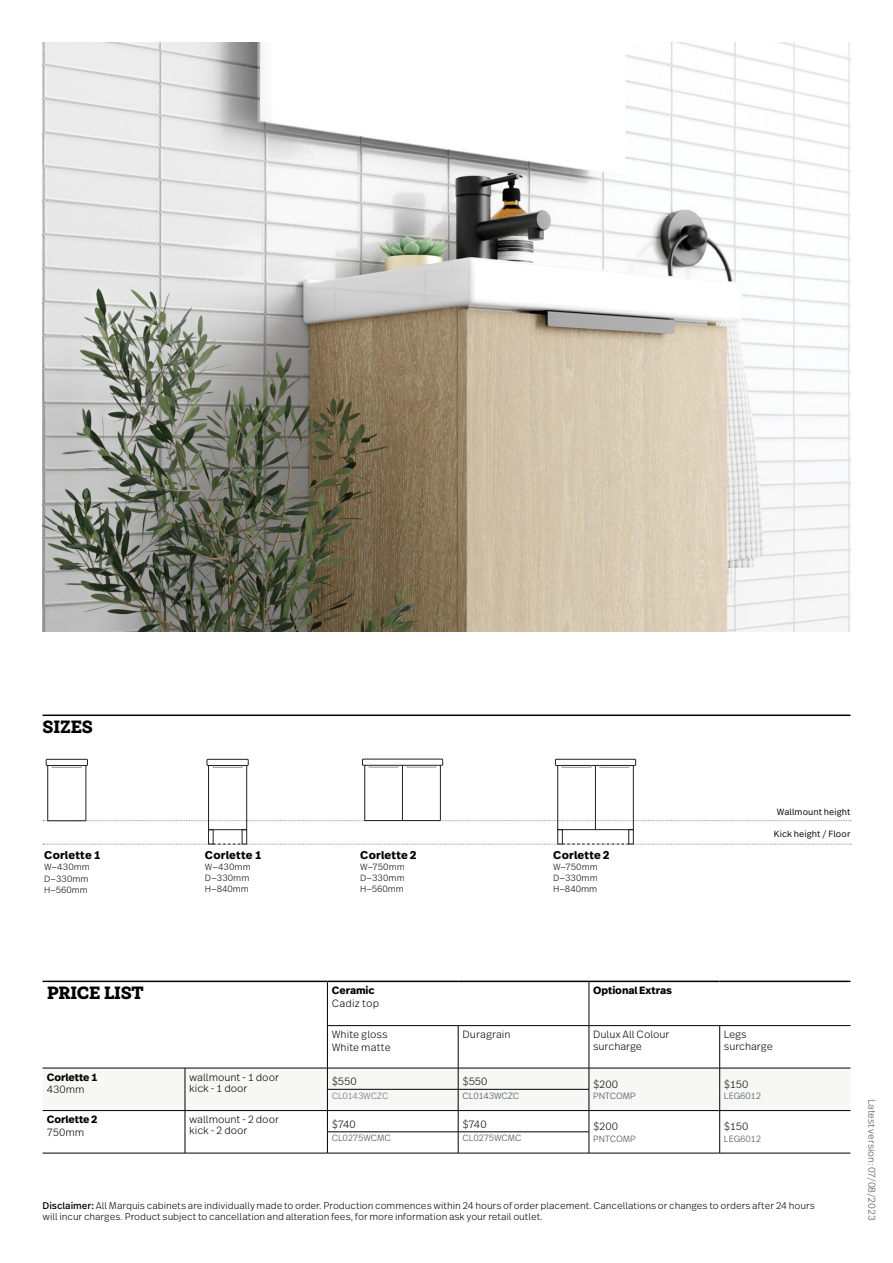
<style>
.page{position:relative;width:893px;height:1263px;background:#fff}
.page>*{position:absolute;margin:0;border:0;box-sizing:border-box;transform-origin:0 0}
.t1{font:900 18px "Weekly Pro";letter-spacing:-.03em;color:#000}
.t2{font:700 11.25px "Real Text Pro";letter-spacing:.015em;color:#000}
.t3{font:300 10.5px/11.2px "Real Text Pro";letter-spacing:-.005em;color:#000}
.t4{font:700 10.5px "Real Text Pro";letter-spacing:-.01em;color:#000}
.t5{font:300 10.5px "Real Text Pro";letter-spacing:.015em;color:#000}
.t6{font:300 9.75px/11.7px "Real Text Pro";letter-spacing:-.005em;color:#000}
.t7{font:300 9.75px "Real Text Pro";letter-spacing:-.01em;color:#4d4d4f}
.t8{font:300 9px/11.2px "Real Text Pro";letter-spacing:.005em;color:#000}
.t9{font:300 9px "Real Text Pro";letter-spacing:-.015em;color:#40474f}
.t10{font:300 9px "Real Text Pro";letter-spacing:.005em;color:#000}
.t11{font:300 9px "Real Text Pro";letter-spacing:-.025em;color:#646a71}
.s1{font-weight:400}
</style>
<div class="page">
<img style="left:43px;top:43px;width:807px;height:588px">
<div style="left:46px;top:759px;width:42px;height:7px;border:1px solid #221f20"></div>
<div style="left:207px;top:759px;width:41px;height:7px;border:1px solid #221f20"></div>
<div style="left:208px;top:829px;width:5px;height:15px;border:1px solid #221f20"></div>
<div style="left:242px;top:829px;width:5px;height:15px;border:1px solid #221f20"></div>
<div style="left:362px;top:759px;width:81px;height:6px;border:1px solid #221f20"></div>
<svg style="left:43px;top:844px;width:808px;height:1px"></svg>
<div style="left:555px;top:759px;width:81px;height:6px;border:1px solid #221f20"></div>
<svg style="left:43px;top:765px;width:808px;height:65px"></svg>
<hr style="left:43px;top:981px;width:142px;height:1px;background:#000">
<hr style="left:185px;top:981px;width:142px;height:1px;background:#000">
<hr style="left:327px;top:981px;width:131px;height:1px;background:#000">
<hr style="left:458px;top:981px;width:131px;height:1px;background:#000">
<hr style="left:589px;top:981px;width:131px;height:1px;background:#000">
<hr style="left:720px;top:981px;width:130px;height:1px;background:#000">
<hr style="left:327px;top:982px;width:1px;height:43px;background:#000">
<hr style="left:589px;top:982px;width:1px;height:43px;background:#000">
<hr style="left:327px;top:1025px;width:131px;height:1px;background:#000">
<hr style="left:327px;top:1026px;width:1px;height:42px;background:#000">
<hr style="left:458px;top:1025px;width:131px;height:1px;background:#000">
<hr style="left:458px;top:1026px;width:1px;height:42px;background:#000">
<hr style="left:589px;top:1025px;width:131px;height:1px;background:#000">
<hr style="left:589px;top:1026px;width:1px;height:42px;background:#000">
<hr style="left:720px;top:1025px;width:130px;height:1px;background:#000">
<hr style="left:719px;top:1026px;width:1px;height:42px;background:#000">
<hr style="left:43px;top:1153px;width:142px;height:1px;background:#000">
<hr style="left:327px;top:1153px;width:131px;height:1px;background:#000">
<hr style="left:458px;top:1153px;width:131px;height:1px;background:#000">
<hr style="left:589px;top:1153px;width:131px;height:1px;background:#000">
<hr style="left:720px;top:1153px;width:130px;height:1px;background:#000">
<svg style="left:43px;top:1068px;width:807px;height:85px"></svg>
<hr style="left:185px;top:1153px;width:142px;height:1px;background:#000">
<hr style="left:43px;top:714px;width:807px;height:2px;background:#000">
<h1 class="t1" style="left:43px;top:716px;width:52px">SIZES</h1>
<p class="t2" style="left:44px;top:847px;width:58px">Corlette 1</p>
<p class="t8" style="left:44px;top:861px;width:47px">W—430mm<br>D—330mm<br>H—560mm</p>
<p class="t2" style="left:205px;top:847px;width:58px">Corlette 1</p>
<p class="t8" style="left:205px;top:861px;width:47px">W—430mm<br>D—330mm<br>H—840mm</p>
<p class="t2" style="left:360px;top:847px;width:58px">Corlette 2</p>
<p class="t8" style="left:360px;top:861px;width:46px;text-align:justify">W—750mm D—330mm H—560mm</p>
<p class="t2" style="left:553px;top:847px;width:58px">Corlette 2</p>
<p class="t8" style="left:553px;top:861px;width:46px;text-align:justify">W—750mm D—330mm H—840mm</p>
<p class="t10" style="left:777px;top:805px;width:75px">Wallmount height</p>
<p class="t10" style="left:774px;top:828px;width:78px">Kick height / Floor</p>
<h1 class="t1" style="left:47px;top:981px;width:98px">PRICE LIST</h1>
<p class="t4" style="left:332px;top:983px;width:44px">Ceramic</p>
<p class="t5" style="left:332px;top:995px;width:49px">Cadiz top</p>
<p class="t4" style="left:593px;top:983px;width:80px">Optional Extras</p>
<p class="t4" style="left:47px;top:1069px;width:52px">Corlette 1</p>
<p class="t3" style="left:47px;top:1083px;width:39px">430mm</p>
<p class="t4" style="left:47px;top:1112px;width:52px">Corlette 2</p>
<p class="t3" style="left:47px;top:1126px;width:39px">750mm</p>
<p class="t3" style="left:332px;top:1028px;width:61px;line-height:12.6px">White gloss<br>White matte</p>
<p class="t3" style="left:462px;top:1028px;width:50px">Duragrain</p>
<p class="t3" style="left:593px;top:1028px;width:78px">Dulux All Colour surcharge</p>
<p class="t3" style="left:724px;top:1028px;width:50px">Legs surcharge</p>
<p class="t3" style="left:189px;top:1071px;width:91px">wallmount - 1 door kick - 1 door</p>
<p class="t3" style="left:332px;top:1075px;width:27px">$550</p>
<p class="t3" style="left:462px;top:1075px;width:27px">$550</p>
<p class="t3" style="left:593px;top:1078px;width:26px">$200</p>
<p class="t9" style="left:593px;top:1090px;width:44px">PNTCOMP</p>
<p class="t3" style="left:724px;top:1078px;width:26px">$150</p>
<p class="t11" style="left:332px;top:1089px;width:58px">CL0143WCZC</p>
<p class="t9" style="left:462px;top:1089px;width:58px">CL0143WCZC</p>
<p class="t9" style="left:724px;top:1090px;width:39px">LEG6012</p>
<p class="t3" style="left:189px;top:1113px;width:91px">wallmount - 2 door kick - 2 door</p>
<p class="t3" style="left:332px;top:1118px;width:26px">$740</p>
<p class="t3" style="left:462px;top:1118px;width:26px">$740</p>
<p class="t3" style="left:593px;top:1120px;width:26px">$200</p>
<p class="t9" style="left:593px;top:1132px;width:44px">PNTCOMP</p>
<p class="t3" style="left:724px;top:1120px;width:26px">$150</p>
<p class="t9" style="left:332px;top:1132px;width:61px">CL0275WCMC</p>
<p class="t9" style="left:462px;top:1132px;width:61px">CL0275WCMC</p>
<p class="t9" style="left:724px;top:1132px;width:39px">LEG6012</p>
<p class="t6" style="left:43px;top:1199px;width:774px"><span class="s1">Disclaimer:</span> All Marquis cabinets are individually made to order. Production commences within 24 hours of order placement. Cancellations or changes to orders after 24 hours will incur charges. Product subject to cancellation and alteration fees, for more information ask your retail outlet.</p>
<p class="t7" style="left:879px;top:1099px;width:123px;rotate:90deg">Latest version: 07/08/2023</p>
</div>
